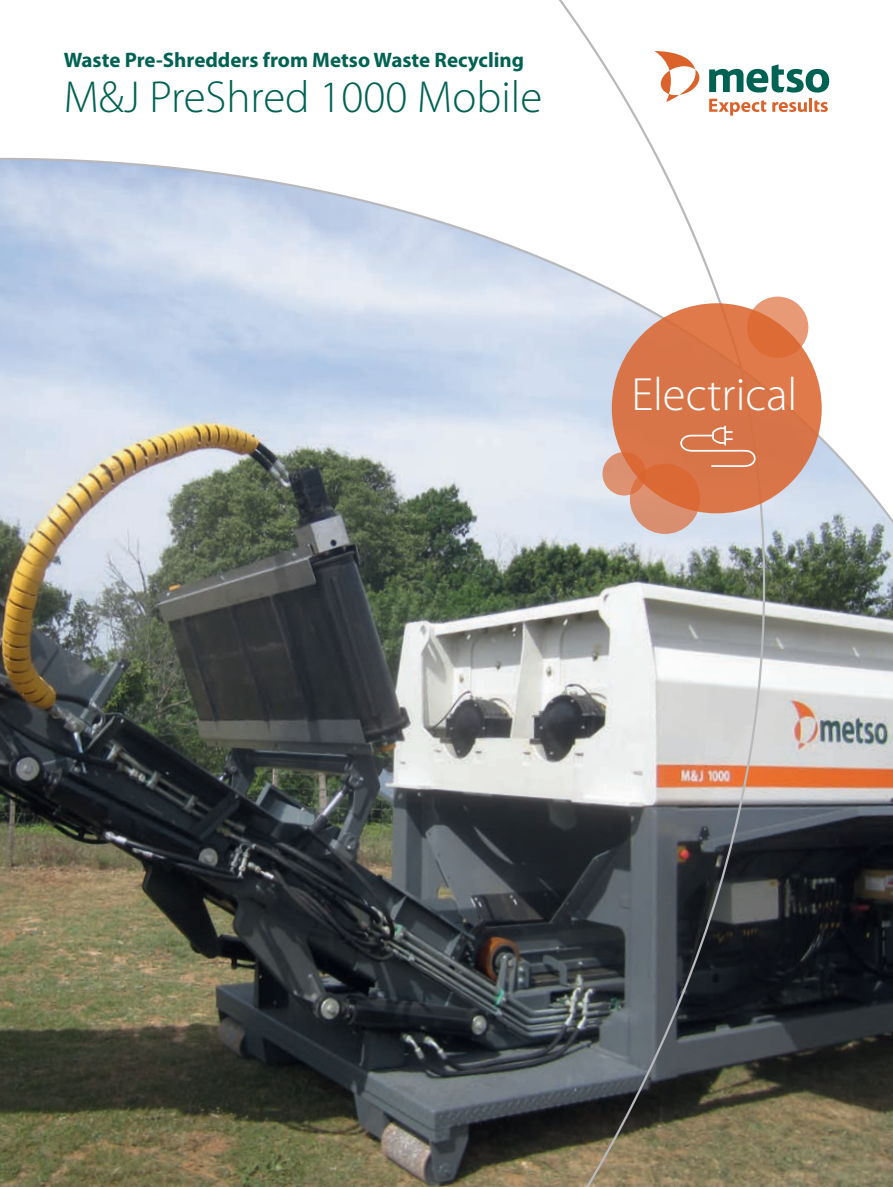
<style>
.page{position:relative;width:893px;height:1187px;background:#fff}
.page>*{position:absolute;margin:0;border:0;box-sizing:border-box;transform-origin:0 0}
.F_Cov___Subheading{font:300 46.8px "Myriad Pro";color:#fff}
.F_Cov___Subheading-2{font:300 45px "Myriad Pro";color:#006253}
.F_Cov___Subheading-3{font:700 21px "Myriad Pro";color:#006253}
</style>
<div class="page">
<svg style="left:0;top:0;width:728px;height:366px"></svg>
<img style="left:0;top:366px;width:893px;height:820px">
<svg style="left:709px;top:64px;width:120px;height:29px"></svg>
<svg style="left:654px;top:51px;width:45px;height:51px"></svg>
<svg style="left:709px;top:99px;width:57px;height:17px"></svg>
<svg style="left:772px;top:99px;width:56px;height:13px"></svg>
<div style="left:612px;top:303px;width:210px;height:210px;background:#d87548;border-radius:50%"></div>
<svg style="left:602px;top:452px;width:44px;height:43px"></svg>
<svg style="left:747px;top:296px;width:61px;height:62px;background:#e18154"></svg>
<svg style="left:630px;top:463px;width:70px;height:71px;background:#d97c52"></svg>
<svg style="left:679px;top:425px;width:77px;height:43px"></svg>
<p class="F_Cov___Subheading-3" style="left:64px;top:46px;width:462px">Waste Pre-Shredders from Metso Waste Recycling</p>
<p class="F_Cov___Subheading-2" style="left:64px;top:70px;width:480px">M&amp;J PreShred 1000 Mobile</p>
<p class="F_Cov___Subheading" style="left:631px;top:366px;width:168px">Electrical</p>
</div>
